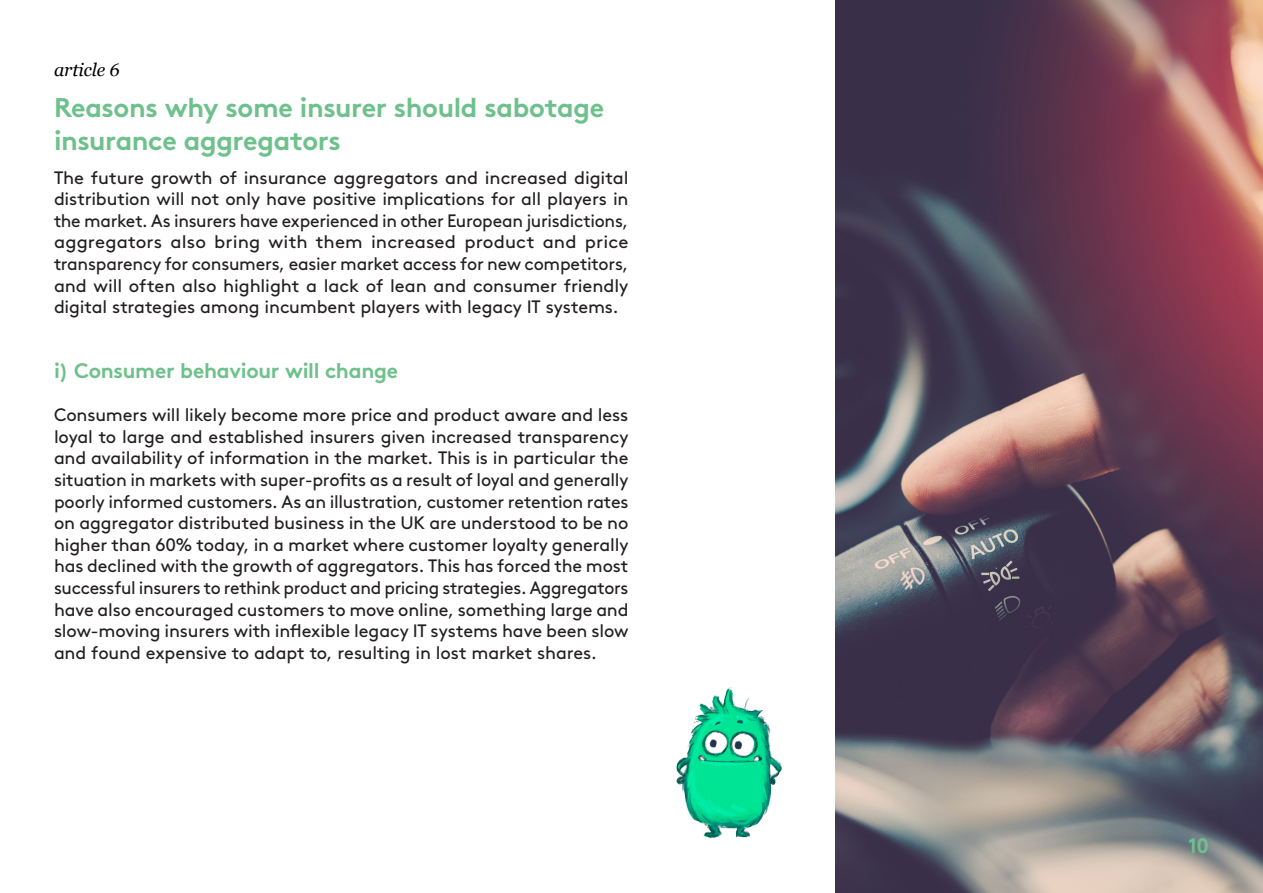
<style>
.page{position:relative;width:1263px;height:893px;background:#fff}
.page>*{position:absolute;margin:0;border:0;box-sizing:border-box;transform-origin:0 0}
.head1{font:700 27px/32.4px "Brown Std";letter-spacing:-.015em;color:#6ec18c}
.subhead1{font:700 21px "Brown Std";letter-spacing:-.015em;color:#6ec18c}
.body{font:18px/21.6px "Brown Std";letter-spacing:-.005em;color:#231f20;text-align:justify}
.t1{font:italic 18px "Georgia";letter-spacing:-.005em;color:#000}
</style>
<div class="page">
<img style="left:836px;top:0;width:427px;height:893px">
<img style="left:676px;top:688px;width:106px;height:151px">
<p class="t1" style="left:54px;top:56px;width:67px">article 6</p>
<p class="head1" style="left:54px;top:92px;width:552px">Reasons why some insurer should sabotage insurance aggregators</p>
<p class="body" style="left:54px;top:167px;width:576px">The future growth of insurance aggregators and increased digital distribution will not only have positive implications for all players in the market. As insurers have experienced in other European jurisdictions, aggregators also bring with them increased product and price transparency for consumers, easier market access for new competitors, and will often also highlight a lack of lean and consumer friendly digital strategies among incumbent players with legacy IT systems.</p>
<p class="subhead1" style="left:54px;top:358px;width:346px">i) Consumer behaviour will change</p>
<p class="body" style="left:54px;top:404px;width:576px">Consumers will likely become more price and product aware and less loyal to large and established insurers given increased transparency and availability of information in the market. This is in particular the situation in markets with super-profits as a result of loyal and generally poorly informed customers. As an illustration, customer retention rates on aggregator distributed business in the UK are understood to be no higher than 60% today, in a market where customer loyalty generally has declined with the growth of aggregators. This has forced the most successful insurers to rethink product and pricing strategies. Aggregators have also encouraged customers to move online, something large and slow-moving insurers with inflexible legacy IT systems have been slow and found expensive to adapt to, resulting in lost market shares.</p>
<p class="subhead1" style="left:1188px;top:833px;width:22px">10</p>
</div>
